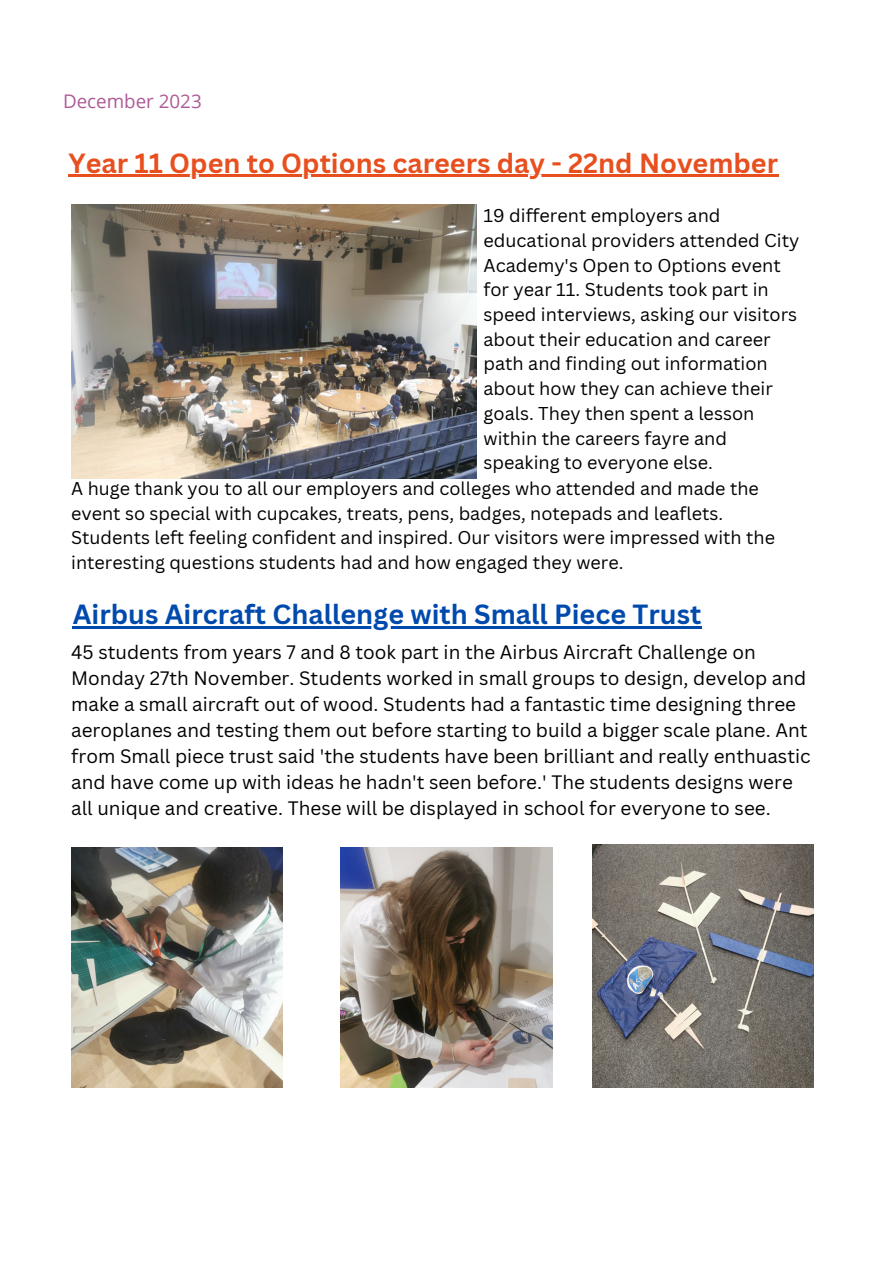
<style>
.page{position:relative;width:893px;height:1264px;background:#fff}
.page>*{position:absolute;margin:0;border:0;box-sizing:border-box;transform-origin:0 0}
.t1{font:700 27px "Canva Sans";color:#e84f1e}
.t2{font:700 27px "Canva Sans";color:#004aad}
.t3{font:18.9px/26px "Canva Sans";color:#000}
.t4{font:18.75px "Open Sans";color:#ae5b96}
.t5{font:18px/24.8px "Canva Sans";color:#000}
</style>
<div class="page">
<img style="left:71px;top:205px;width:405px;height:273px">
<img style="left:340px;top:847px;width:212px;height:240px">
<img style="left:71px;top:847px;width:212px;height:240px">
<img style="left:592px;top:844px;width:221px;height:243px">
<hr style="left:68px;top:175px;width:710px;height:2px;background:#e84f1e">
<hr style="left:73px;top:626px;width:629px;height:2px;background:#004aad">
<p class="t4" style="left:63px;top:88px;width:140px">December 2023</p>
<p class="t1" style="left:68px;top:144px;width:711px">Year 11 Open to Options careers day - 22nd November</p>
<p class="t5" style="left:483px;top:203px;width:317px">19 different employers and educational providers attended City<br>Academy's Open to Options event for year 11. Students took part in speed interviews, asking our visitors about their education and career path and finding out information about how they can achieve their goals. They then spent a lesson within the careers fayre and speaking to everyone else.</p>
<p class="t5" style="left:71px;top:475px;width:705px">A huge thank you to all our employers and colleges who attended and made the event so special with cupcakes, treats, pens, badges, notepads and leaflets.<br>Students left feeling confident and inspired. Our visitors were impressed with the interesting questions students had and how engaged they were.</p>
<p class="t2" style="left:73px;top:595px;width:630px">Airbus Aircraft Challenge with Small Piece Trust</p>
<p class="t3" style="left:71px;top:638px;width:740px">45 students from years 7 and 8 took part in the Airbus Aircraft Challenge on Monday 27th November. Students worked in small groups to design, develop and make a small aircraft out of wood. Students had a fantastic time designing three aeroplanes and testing them out before starting to build a bigger scale plane. Ant from Small piece trust said 'the students have been brilliant and really enthuastic and have come up with ideas he hadn't seen before.' The students designs were all unique and creative. These will be displayed in school for everyone to see.</p>
</div>
